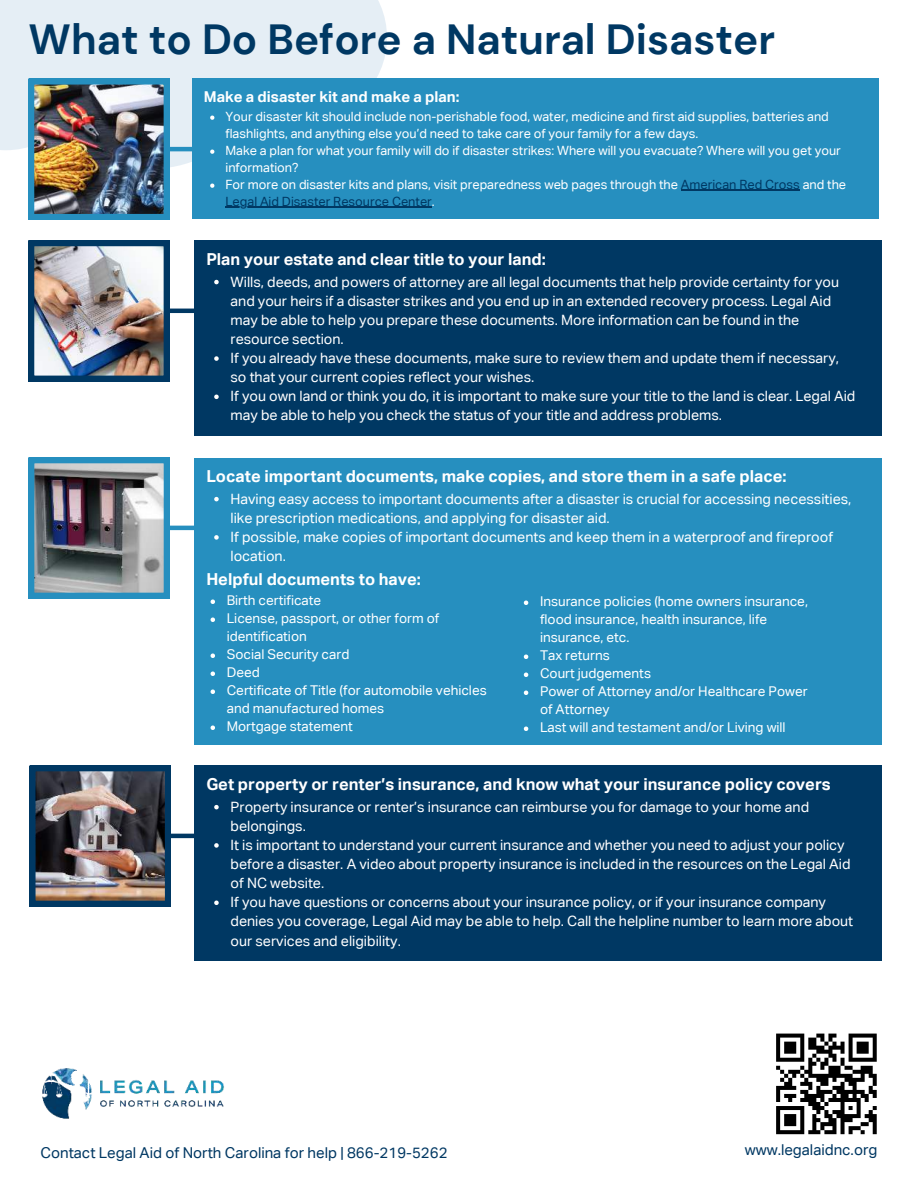
<style>
.page{position:relative;width:918px;height:1188px;background:#fff}
.page>*{position:absolute;margin:0;border:0;box-sizing:border-box;transform-origin:0 0}
.t1{font:700 42.15px "DM Sans";color:#003863}
.t2{font:700 16.5px "Aktiv Grotesk Corp";color:#fff}
.t3{font:15px "Aktiv Grotesk Corp";color:#003863}
.t4{font:700 15px "Aktiv Grotesk Corp";color:#fff}
.t5{font:14.25px/19.2px "Aktiv Grotesk Corp";color:#fff}
.t6{font:13.5px/18px "Aktiv Grotesk Corp";color:#fff}
.t7{font:12.75px/17px "Aktiv Grotesk Corp";color:#fff}
.s1{color:#003863}
</style>
<div class="page">
<div style="left:0;top:0;width:387px;height:169px;background:#e5eef5"></div>
<hr style="left:81px;top:147px;width:294px;height:4px;background:#268fbf">
<img style="left:29px;top:79px;width:140px;height:141px">
<div style="left:192px;top:79px;width:687px;height:140px;background:#268fbf"></div>
<hr style="left:100px;top:309px;width:294px;height:4px;background:#003863">
<img style="left:29px;top:241px;width:140px;height:140px">
<div style="left:195px;top:241px;width:686px;height:195px;background:#003863"></div>
<hr style="left:100px;top:526px;width:294px;height:4px;background:#268fbf">
<img style="left:29px;top:458px;width:140px;height:140px">
<div style="left:195px;top:458px;width:686px;height:286px;background:#268fbf"></div>
<hr style="left:100px;top:834px;width:294px;height:4px;background:#003863">
<img style="left:30px;top:766px;width:141px;height:140px">
<div style="left:195px;top:766px;width:686px;height:195px;background:#003863"></div>
<svg style="left:210px;top:116px;width:4px;height:4px"></svg>
<svg style="left:210px;top:150px;width:4px;height:4px"></svg>
<svg style="left:210px;top:184px;width:4px;height:4px"></svg>
<hr style="left:681px;top:190px;width:119px;height:1px;background:#003863">
<hr style="left:225px;top:207px;width:207px;height:1px;background:#003863">
<svg style="left:214px;top:280px;width:5px;height:4px"></svg>
<svg style="left:214px;top:356px;width:5px;height:5px"></svg>
<svg style="left:214px;top:395px;width:5px;height:4px"></svg>
<svg style="left:214px;top:497px;width:5px;height:4px"></svg>
<svg style="left:214px;top:535px;width:5px;height:5px"></svg>
<svg style="left:214px;top:805px;width:5px;height:4px"></svg>
<svg style="left:214px;top:843px;width:5px;height:5px"></svg>
<svg style="left:214px;top:901px;width:5px;height:4px"></svg>
<svg style="left:211px;top:600px;width:4px;height:4px"></svg>
<svg style="left:211px;top:618px;width:4px;height:4px"></svg>
<svg style="left:211px;top:654px;width:4px;height:4px"></svg>
<svg style="left:211px;top:672px;width:4px;height:4px"></svg>
<svg style="left:211px;top:690px;width:4px;height:4px"></svg>
<svg style="left:211px;top:726px;width:4px;height:4px"></svg>
<svg style="left:524px;top:601px;width:4px;height:4px"></svg>
<svg style="left:524px;top:655px;width:4px;height:4px"></svg>
<svg style="left:524px;top:673px;width:4px;height:4px"></svg>
<svg style="left:524px;top:691px;width:4px;height:4px"></svg>
<svg style="left:524px;top:727px;width:4px;height:4px"></svg>
<img style="left:42px;top:1068px;width:182px;height:51px">
<svg style="left:776px;top:1034px;width:101px;height:100px"></svg>
<h1 class="t1" style="left:29px;top:13px;width:748px">What to Do Before a Natural Disaster</h1>
<p class="t4" style="left:204px;top:87px;width:257px">Make a disaster kit and make a plan:</p>
<p class="t7" style="left:225px;top:108px;width:622px">Your disaster kit should include non-perishable food, water, medicine and first aid supplies, batteries and flashlights, and anything else you’d need to take care of your family for a few days.<br>Make a plan for what your family will do if disaster strikes: Where will you evacuate? Where will you get your information?<br>For more on disaster kits and plans, visit preparedness web pages through the <span class="s1">American Red Cross</span> and the <span class="s1">Legal Aid Disaster Resource Center</span>.</p>
<p class="t2" style="left:206px;top:249px;width:341px">Plan your estate and clear title to your land:</p>
<p class="t5" style="left:231px;top:272px;width:626px">Wills, deeds, and powers of attorney are all legal documents that help provide certainty for you and your heirs if a disaster strikes and you end up in an extended recovery process. Legal Aid may be able to help you prepare these documents. More information can be found in the resource section.<br>If you already have these documents, make sure to review them and update them if necessary, so that your current copies reflect your wishes.<br>If you own land or think you do, it is important to make sure your title to the land is clear. Legal Aid may be able to help you check the status of your title and address problems.</p>
<p class="t2" style="left:206px;top:466px;width:582px">Locate important documents, make copies, and store them in a safe place:</p>
<p class="t5" style="left:231px;top:489px;width:622px">Having easy access to important documents after a disaster is crucial for accessing necessities, like prescription medications, and applying for disaster aid.<br>If possible, make copies of important documents and keep them in a waterproof and fireproof location.</p>
<p class="t2" style="left:206px;top:569px;width:216px">Helpful documents to have:</p>
<p class="t6" style="left:227px;top:591px;width:262px">Birth certificate<br>License, passport, or other form of identification<br>Social Security card<br>Deed<br>Certificate of Title (for automobile vehicles and manufactured homes<br>Mortgage statement</p>
<p class="t6" style="left:540px;top:592px;width:270px">Insurance policies (home owners insurance, flood insurance, health insurance, life insurance, etc.<br>Tax returns<br>Court judgements<br>Power of Attorney and/or Healthcare Power of Attorney<br>Last will and testament and/or Living will</p>
<p class="t2" style="left:206px;top:774px;width:626px">Get property or renter’s insurance, and know what your insurance policy covers</p>
<p class="t5" style="left:231px;top:797px;width:624px">Property insurance or renter’s insurance can reimburse you for damage to your home and belongings.<br>It is important to understand your current insurance and whether you need to adjust your policy before a disaster. A video about property insurance is included in the resources on the Legal Aid of NC website.<br>If you have questions or concerns about your insurance policy, or if your insurance company denies you coverage, Legal Aid may be able to help. Call the helpline number to learn more about our services and eligibility.</p>
<p class="t3" style="left:40px;top:1144px;width:409px">Contact Legal Aid of North Carolina for help | 866-219-5262</p>
<p class="t3" style="left:745px;top:1141px;width:134px">www.legalaidnc.org</p>
</div>
